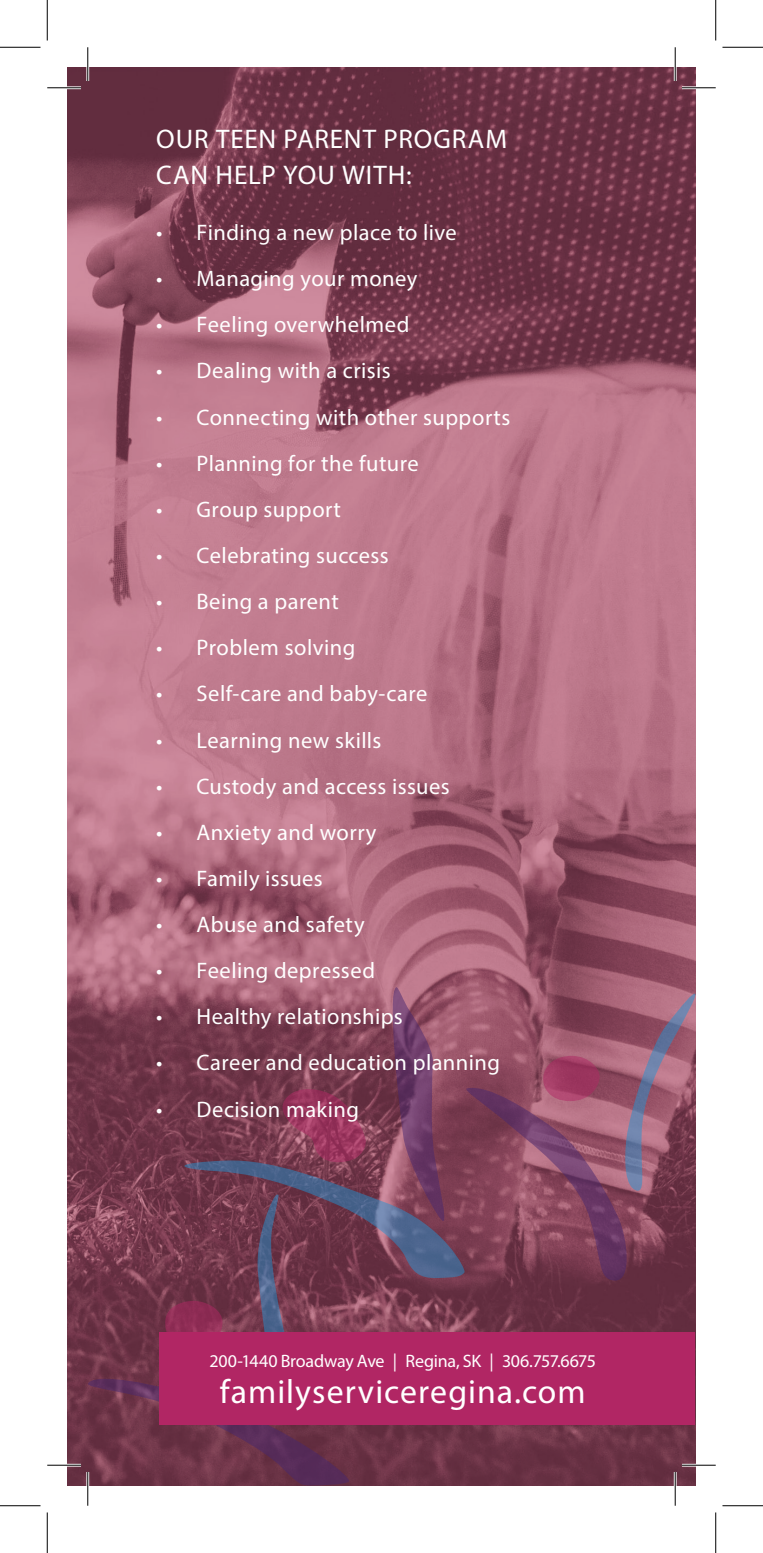
<style>
.page{position:relative;width:763px;height:1553px;background:#fff}
.page>*{position:absolute;margin:0;border:0;box-sizing:border-box;transform-origin:0 0}
.t1{font:33.75px "Myriad Pro";letter-spacing:.03em;color:#fff}
.t2{font:27px/36px "Myriad Pro";letter-spacing:.035em;color:#fff}
.t3{font:22.5px "Myriad Pro";letter-spacing:.02em;color:#fff}
.t4{font:18px "Myriad Pro";letter-spacing:-.015em;color:#fff}
</style>
<div class="page">
<img style="left:68px;top:68px;width:628px;height:1417px">
<svg style="left:88px;top:987px;width:607px;height:498px"></svg>
<div style="left:159px;top:1332px;width:536px;height:92px;background:#b12664"></div>
<hr style="left:47px;top:86px;width:34px;height:3px;background:#fff">
<hr style="left:682px;top:86px;width:34px;height:3px;background:#fff">
<hr style="left:47px;top:1463px;width:34px;height:3px;background:#fff">
<hr style="left:682px;top:1463px;width:34px;height:3px;background:#fff">
<hr style="left:86px;top:47px;width:3px;height:34px;background:#fff">
<hr style="left:86px;top:1472px;width:3px;height:33px;background:#fff">
<hr style="left:674px;top:47px;width:2px;height:34px;background:#fff">
<hr style="left:674px;top:1472px;width:2px;height:33px;background:#fff">
<hr style="left:47px;top:87px;width:34px;height:1px;background:#000">
<hr style="left:682px;top:87px;width:34px;height:1px;background:#000">
<hr style="left:47px;top:1464px;width:34px;height:1px;background:#000">
<hr style="left:682px;top:1464px;width:34px;height:1px;background:#000">
<hr style="left:87px;top:47px;width:1px;height:34px;background:#000">
<hr style="left:87px;top:1472px;width:1px;height:33px;background:#000">
<hr style="left:675px;top:47px;width:1px;height:34px;background:#000">
<hr style="left:675px;top:1472px;width:1px;height:33px;background:#000">
<hr style="left:0;top:47px;width:40px;height:1px;background:#000">
<hr style="left:722px;top:47px;width:41px;height:1px;background:#000">
<hr style="left:0;top:1505px;width:40px;height:1px;background:#000">
<hr style="left:722px;top:1505px;width:41px;height:1px;background:#000">
<hr style="left:47px;top:0;width:1px;height:40px;background:#000">
<hr style="left:47px;top:1512px;width:1px;height:40px;background:#000">
<hr style="left:715px;top:0;width:1px;height:40px;background:#000">
<hr style="left:715px;top:1512px;width:1px;height:40px;background:#000">
<p class="t2" style="left:156px;top:120px;width:352px">OUR TEEN PARENT PROGRAM<br>CAN HELP YOU WITH:</p>
<p class="t3" style="left:156px;top:218px;width:302px">• Finding a new place to live</p>
<p class="t3" style="left:156px;top:265px;width:263px">• Managing your money</p>
<p class="t3" style="left:156px;top:311px;width:255px">• Feeling overwhelmed</p>
<p class="t3" style="left:156px;top:357px;width:236px">• Dealing with a crisis</p>
<p class="t3" style="left:156px;top:403px;width:356px">• Connecting with other supports</p>
<p class="t3" style="left:156px;top:449px;width:264px">• Planning for the future</p>
<p class="t3" style="left:156px;top:495px;width:186px">• Group support</p>
<p class="t3" style="left:156px;top:541px;width:234px">• Celebrating success</p>
<p class="t3" style="left:156px;top:587px;width:184px">• Being a parent</p>
<p class="t3" style="left:156px;top:634px;width:201px">• Problem solving</p>
<p class="t3" style="left:156px;top:680px;width:273px">• Self-care and baby-care</p>
<p class="t3" style="left:156px;top:726px;width:227px">• Learning new skills</p>
<p class="t3" style="left:156px;top:772px;width:295px">• Custody and access issues</p>
<p class="t3" style="left:156px;top:818px;width:222px">• Anxiety and worry</p>
<p class="t3" style="left:156px;top:864px;width:168px">• Family issues</p>
<p class="t3" style="left:156px;top:910px;width:210px">• Abuse and safety</p>
<p class="t3" style="left:156px;top:956px;width:220px">• Feeling depressed</p>
<p class="t3" style="left:156px;top:1003px;width:248px">• Healthy relationships</p>
<p class="t3" style="left:156px;top:1049px;width:345px">• Career and education planning</p>
<p class="t3" style="left:156px;top:1095px;width:205px">• Decision making</p>
<p class="t4" style="left:209px;top:1349px;width:388px">200-1440 Broadway Ave | Regina, SK | 306.757.6675</p>
<p class="t1" style="left:220px;top:1371px;width:367px">familyserviceregina.com</p>
</div>
